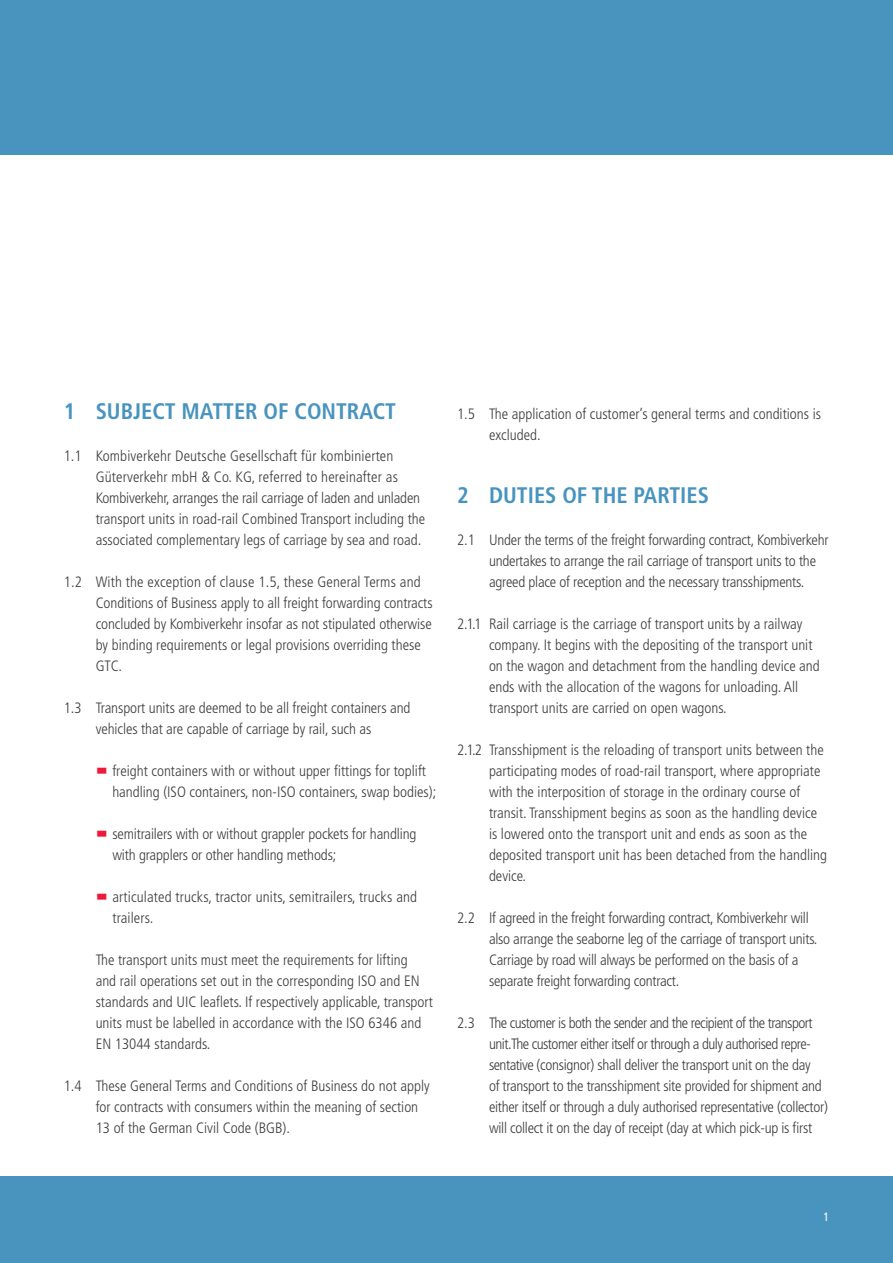
<style>
.page{position:relative;width:893px;height:1263px;background:#fff}
.page>*{position:absolute;margin:0;border:0;box-sizing:border-box;transform-origin:0 0}
.t1{font:700 condensed 22.5px "Frutiger";color:#4894bf}
.t2{font:300 condensed 15px/21px "Frutiger";color:#3e3e3f}
.t3{font:300 condensed 15px/21px "Frutiger";letter-spacing:-.02em;color:#3e3e3f}
.t4{font:condensed 12px "Frutiger";color:#fff}
</style>
<div class="page">
<div style="left:0;top:0;width:893px;height:155px;background:#4894bf"></div>
<div style="left:0;top:1176px;width:893px;height:87px;background:#4894bf"></div>
<h1 class="t1" style="left:64px;top:398px;width:334px">1 SUBJECT MATTER OF CONTRACT</h1>
<p class="t2" style="left:96px;top:445px;width:331px;text-indent:-32px">1.1 Kombiverkehr Deutsche Gesellschaft für kombinierten Güterverkehr mbH &amp; Co. KG, referred to hereinafter as Kombiverkehr, arranges the rail carriage of laden and unladen transport units in road-rail Combined Transport including the associated complementary legs of carriage by sea and road.</p>
<p class="t2" style="left:96px;top:571px;width:338px;text-indent:-32px">1.2 With the exception of clause 1.5, these General Terms and Conditions of Business apply to all freight forwarding contracts concluded by Kombiverkehr insofar as not stipulated otherwise by binding requirements or legal provisions overriding these GTC.</p>
<p class="t2" style="left:64px;top:697px;width:348px;text-align:center">1.3 Transport units are deemed to be all freight containers and vehicles that are capable of carriage by rail, such as</p>
<p class="t2" style="left:112px;top:760px;width:326px">freight containers with or without upper fittings for toplift handling (ISO containers, non-ISO containers, swap bodies);</p>
<p class="t2" style="left:112px;top:823px;width:306px">semitrailers with or without grappler pockets for handling with grapplers or other handling methods;</p>
<p class="t2" style="left:112px;top:886px;width:306px">articulated trucks, tractor units, semitrailers, trucks and trailers.</p>
<p class="t2" style="left:96px;top:949px;width:339px">The transport units must meet the requirements for lifting<br>and rail operations set out in the corresponding ISO and EN standards and UIC leaflets. If respectively applicable, transport units must be labelled in accordance with the ISO 6346 and EN 13044 standards.</p>
<p class="t2" style="left:96px;top:1075px;width:335px;text-indent:-32px">1.4 These General Terms and Conditions of Business do not apply for contracts with consumers within the meaning of section<br>13 of the German Civil Code (BGB).</p>
<p class="t2" style="left:489px;top:403px;width:333px;text-indent:-32px">1.5 The application of customer’s general terms and conditions is excluded.</p>
<h1 class="t1" style="left:457px;top:482px;width:253px">2 DUTIES OF THE PARTIES</h1>
<p class="t2" style="left:489px;top:529px;width:341px;text-indent:-32px">2.1 Under the terms of the freight forwarding contract, Kombiverkehr undertakes to arrange the rail carriage of transport units to the agreed place of reception and the necessary transshipments.</p>
<p class="t2" style="left:489px;top:613px;width:332px;text-indent:-32px">2.1.1 Rail carriage is the carriage of transport units by a railway company. It begins with the depositing of the transport unit on the wagon and detachment from the handling device and ends with the allocation of the wagons for unloading. All transport units are carried on open wagons.</p>
<p class="t2" style="left:489px;top:739px;width:340px;text-indent:-32px">2.1.2 Transshipment is the reloading of transport units between the participating modes of road-rail transport, where appropriate with the interposition of storage in the ordinary course of transit. Transshipment begins as soon as the handling device is lowered onto the transport unit and ends as soon as the deposited transport unit has been detached from the handling device.</p>
<p class="t2" style="left:489px;top:907px;width:330px;text-indent:-32px">2.2 If agreed in the freight forwarding contract, Kombiverkehr will also arrange the seaborne leg of the carriage of transport units.<br>Carriage by road will always be performed on the basis of a separate freight forwarding contract.</p>
<p class="t3" style="left:489px;top:1012px;width:340px;text-indent:-32px">2.3 The customer is both the sender and the recipient of the transport unit.The customer either itself or through a duly authorised repre&shy;sentative (consignor) shall deliver the transport unit on the day<br>of transport to the transshipment site provided for shipment and either itself or through a duly authorised representative (collector) will collect it on the day of receipt (day at which pick-up is first</p>
<p class="t4" style="left:823px;top:1210px;width:7px">1</p>
</div>
